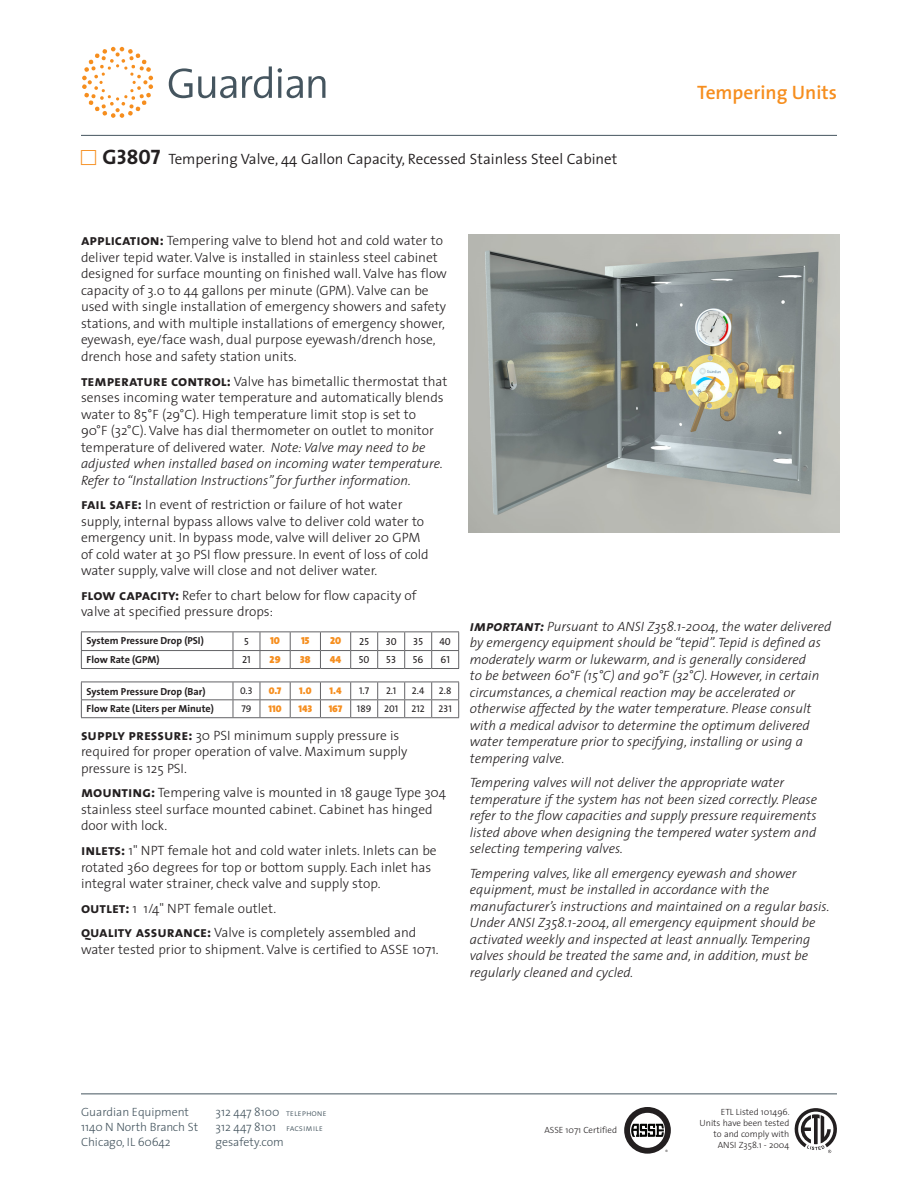
<style>
.page{position:relative;width:918px;height:1188px;background:#fff}
.page>*{position:absolute;margin:0;border:0;box-sizing:border-box;transform-origin:0 0}
.Head-Category{font:600 19.5px "The Sans";color:#f68e1e}
.Description{font:300 15px "The Sans";color:#231f20}
.Body{font:300 13.5px/16.5px "The Sans";color:#231f20}
.Body-2{font:italic 300 13.5px/16.5px "The Sans";color:#231f20}
.t1{font:300 12px "The Sans";color:#45555f}
.t2{font:700 10.2px "The Sans";color:#231f20}
.t3{font:10.2px "The Sans Caps";color:#231f20}
.t4{font:10.2px "The Sans Black Caps";color:#f68e1e}
.t5{font:9.75px "The Sans Caps";color:#231f20}
.t6{font:9.75px "The Sans Black Caps";color:#f68e1e}
.t7{font:300 9px/10.8px "The Sans";color:#231f20;text-align:right}
.t8{font:3.15px "Arial";color:#231f20}
.s1{font-family:"The Sans Bold Caps";font-weight:400;font-size:21px}
.s2{font-family:"The Sans Bold Caps";font-weight:400;font-size:15px}
.s3{font-style:italic}
.s4{font-family:"The Sans Light Caps";font-weight:400;font-size:9px}
</style>
<div class="page">
<hr style="left:81px;top:1094px;width:756px;height:1px;background:#45555f">
<svg style="left:795px;top:1108px;width:42px;height:45px"></svg>
<svg style="left:242px;top:66px;width:30px;height:32px"></svg>
<svg style="left:278px;top:68px;width:25px;height:30px"></svg>
<svg style="left:309px;top:76px;width:16px;height:22px"></svg>
<svg style="left:169px;top:68px;width:67px;height:30px"></svg>
<svg style="left:82px;top:47px;width:71px;height:71px"></svg>
<hr style="left:81px;top:135px;width:756px;height:1px;background:#45555f">
<div style="left:624px;top:1107px;width:47px;height:47px;background:#231f20;border-radius:50%"></div>
<div style="left:630px;top:1113px;width:35px;height:35px;background:#fff;border-radius:50%"></div>
<svg style="left:631px;top:1124px;width:33px;height:13px"></svg>
<img style="left:468px;top:235px;width:372px;height:297px">
<hr style="left:81px;top:632px;width:152px;height:1px;background:#636366">
<hr style="left:260px;top:632px;width:30px;height:1px;background:#636366">
<hr style="left:290px;top:632px;width:30px;height:1px;background:#636366">
<hr style="left:320px;top:632px;width:31px;height:1px;background:#636366">
<hr style="left:81px;top:650px;width:152px;height:1px;background:#636366">
<svg style="left:81px;top:632px;width:1px;height:36px"></svg>
<hr style="left:260px;top:650px;width:30px;height:1px;background:#636366">
<hr style="left:290px;top:650px;width:30px;height:1px;background:#636366">
<svg style="left:290px;top:632px;width:1px;height:36px"></svg>
<hr style="left:320px;top:650px;width:31px;height:1px;background:#636366">
<svg style="left:320px;top:632px;width:1px;height:36px"></svg>
<hr style="left:81px;top:668px;width:152px;height:1px;background:#636366">
<svg style="left:233px;top:632px;width:28px;height:37px"></svg>
<hr style="left:260px;top:668px;width:30px;height:1px;background:#636366">
<hr style="left:290px;top:668px;width:30px;height:1px;background:#636366">
<hr style="left:320px;top:668px;width:31px;height:1px;background:#636366">
<svg style="left:350px;top:632px;width:109px;height:37px"></svg>
<hr style="left:81px;top:682px;width:152px;height:1px;background:#636366">
<hr style="left:260px;top:682px;width:30px;height:1px;background:#636366">
<hr style="left:290px;top:682px;width:30px;height:1px;background:#636366">
<hr style="left:320px;top:682px;width:31px;height:1px;background:#636366">
<hr style="left:81px;top:699px;width:152px;height:1px;background:#636366">
<svg style="left:81px;top:682px;width:1px;height:35px"></svg>
<hr style="left:260px;top:699px;width:30px;height:1px;background:#636366">
<hr style="left:290px;top:699px;width:30px;height:1px;background:#636366">
<svg style="left:290px;top:682px;width:1px;height:35px"></svg>
<hr style="left:320px;top:699px;width:31px;height:1px;background:#636366">
<svg style="left:320px;top:682px;width:1px;height:35px"></svg>
<hr style="left:81px;top:717px;width:152px;height:1px;background:#636366">
<svg style="left:233px;top:682px;width:28px;height:36px"></svg>
<hr style="left:260px;top:717px;width:30px;height:1px;background:#636366">
<hr style="left:290px;top:717px;width:30px;height:1px;background:#636366">
<hr style="left:320px;top:717px;width:31px;height:1px;background:#636366">
<svg style="left:350px;top:682px;width:109px;height:36px"></svg>
<p class="Description" style="left:103px;top:146px;width:516px"><span class="s1">G3807</span> Tempering Valve, 44 Gallon Capacity, Recessed Stainless Steel Cabinet</p>
<p class="Head-Category" style="left:697px;top:76px;width:141px">Tempering Units</p>
<p class="Body" style="left:81px;top:232px;width:367px"><span class="s2">application:</span> Tempering valve to blend hot and cold water to deliver tepid water. Valve is installed in stainless steel cabinet designed for surface mounting on finished wall. Valve has flow capacity of 3.0 to 44 gallons per minute (GPM). Valve can be used with single installation of emergency showers and safety stations, and with multiple installations of emergency shower, eyewash, eye/face wash, dual purpose eyewash/drench hose, drench hose and safety station units.</p>
<p class="Body" style="left:81px;top:372px;width:368px"><span class="s2">temperature control:</span> Valve has bimetallic thermostat that senses incoming water temperature and automatically blends water to 85°F (29°C). High temperature limit stop is set to<br>90°F (32°C). Valve has dial thermometer on outlet to monitor temperature of delivered water. <span class="s3">Note: Valve may need to be adjusted when installed based on incoming water temperature.<br>Refer to “Installation Instructions” for further information.</span></p>
<p class="Body" style="left:81px;top:496px;width:349px"><span class="s2">fail safe:</span> In event of restriction or failure of hot water supply, internal bypass allows valve to deliver cold water to emergency unit. In bypass mode, valve will deliver 20 GPM of cold water at 30 PSI flow pressure. In event of loss of cold water supply, valve will close and not deliver water.</p>
<p class="Body" style="left:81px;top:587px;width:337px"><span class="s2">flow capacity:</span> Refer to chart below for flow capacity of valve at specified pressure drops:</p>
<p class="t2" style="left:87px;top:633px;width:119px">System Pressure Drop (PSI)</p>
<p class="t3" style="left:244px;top:633px;width:6px">5</p>
<p class="t4" style="left:270px;top:632px;width:11px">10</p>
<p class="t4" style="left:301px;top:632px;width:10px">15</p>
<p class="t4" style="left:330px;top:632px;width:13px">20</p>
<p class="t3" style="left:359px;top:633px;width:11px">25</p>
<p class="t3" style="left:386px;top:633px;width:13px">30</p>
<p class="t3" style="left:413px;top:633px;width:11px">35</p>
<p class="t3" style="left:439px;top:633px;width:13px">40</p>
<p class="t2" style="left:87px;top:651px;width:74px">Flow Rate (GPM)</p>
<p class="t3" style="left:242px;top:651px;width:10px">21</p>
<p class="t4" style="left:270px;top:651px;width:12px">29</p>
<p class="t4" style="left:300px;top:651px;width:12px">38</p>
<p class="t4" style="left:330px;top:651px;width:13px">44</p>
<p class="t3" style="left:359px;top:651px;width:12px">50</p>
<p class="t3" style="left:386px;top:651px;width:11px">53</p>
<p class="t3" style="left:413px;top:651px;width:12px">56</p>
<p class="t3" style="left:440px;top:651px;width:11px">61</p>
<p class="t2" style="left:87px;top:683px;width:120px">System Pressure Drop (Bar)</p>
<p class="t5" style="left:240px;top:683px;width:14px">0.3</p>
<p class="t6" style="left:269px;top:683px;width:14px">0.7</p>
<p class="t6" style="left:299px;top:683px;width:14px">1.0</p>
<p class="t6" style="left:330px;top:683px;width:14px">1.4</p>
<p class="t5" style="left:359px;top:683px;width:12px">1.7</p>
<p class="t5" style="left:386px;top:683px;width:12px">2.1</p>
<p class="t5" style="left:412px;top:683px;width:14px">2.4</p>
<p class="t5" style="left:439px;top:683px;width:14px">2.8</p>
<p class="t2" style="left:87px;top:700px;width:129px">Flow Rate (Liters per Minute)</p>
<p class="t5" style="left:241px;top:701px;width:12px">79</p>
<p class="t6" style="left:269px;top:701px;width:14px">110</p>
<p class="t6" style="left:299px;top:701px;width:15px">143</p>
<p class="t6" style="left:329px;top:701px;width:15px">167</p>
<p class="t5" style="left:357px;top:701px;width:16px">189</p>
<p class="t5" style="left:384px;top:701px;width:16px">201</p>
<p class="t5" style="left:412px;top:701px;width:15px">212</p>
<p class="t5" style="left:439px;top:701px;width:15px">231</p>
<p class="Body" style="left:81px;top:727px;width:328px"><span class="s2">supply pressure:</span> 30 PSI minimum supply pressure is required for proper operation of valve. Maximum supply pressure is 125 PSI.</p>
<p class="Body" style="left:81px;top:784px;width:367px"><span class="s2">mounting:</span> Tempering valve is mounted in 18 gauge Type 304 stainless steel surface mounted cabinet. Cabinet has hinged door with lock.</p>
<p class="Body" style="left:81px;top:842px;width:357px"><span class="s2">inlets:</span> 1" NPT female hot and cold water inlets. Inlets can be rotated 360 degrees for top or bottom supply. Each inlet has integral water strainer, check valve and supply stop.</p>
<p class="Body" style="left:81px;top:899px;width:197px"><span class="s2">outlet:</span> 1 1/4" NPT female outlet.</p>
<p class="Body" style="left:81px;top:924px;width:359px"><span class="s2">quality assurance:</span> Valve is completely assembled and water tested prior to shipment. Valve is certified to ASSE 1071.</p>
<p class="Body-2" style="left:470px;top:617px;width:363px"><span class="s2">important:</span> Pursuant to ANSI Z358.1-2004, the water delivered by emergency equipment should be “tepid”. Tepid is defined as moderately warm or lukewarm, and is generally considered<br>to be between 60°F (15°C) and 90°F (32°C). However, in certain circumstances, a chemical reaction may be accelerated or otherwise affected by the water temperature. Please consult with a medical advisor to determine the optimum delivered water temperature prior to specifying, installing or using a tempering valve.</p>
<p class="Body-2" style="left:470px;top:774px;width:349px">Tempering valves will not deliver the appropriate water temperature if the system has not been sized correctly. Please refer to the flow capacities and supply pressure requirements listed above when designing the tempered water system and selecting tempering valves.</p>
<p class="Body-2" style="left:470px;top:865px;width:361px">Tempering valves, like all emergency eyewash and shower equipment, must be installed in accordance with the manufacturer’s instructions and maintained on a regular basis.<br>Under ANSI Z358.1-2004, all emergency equipment should be activated weekly and inspected at least annually. Tempering valves should be treated the same and, in addition, must be regularly cleaned and cycled.</p>
<p class="t1" style="left:81px;top:1102px;width:110px">Guardian Equipment</p>
<p class="t1" style="left:81px;top:1117px;width:119px">1140 N North Branch St</p>
<p class="t1" style="left:81px;top:1132px;width:91px">Chicago, IL 60642</p>
<p class="t1" style="left:216px;top:1102px;width:112px">312 447 8100 <span class="s4">telephone</span></p>
<p class="t1" style="left:216px;top:1117px;width:109px">312 447 8101 <span class="s4">facsimile</span></p>
<p class="t1" style="left:216px;top:1132px;width:70px">gesafety.com</p>
<p class="t7" style="left:544px;top:1125px;width:74px">ASSE 1071 Certified</p>
<p class="t8" style="left:666px;top:1149px;width:4px">®</p>
<p class="t7" style="left:721px;top:1107px;width:70px">ETL Listed 101496.</p>
<p class="t7" style="left:699px;top:1118px;width:91px">Units have been tested to and comply with<br>ANSI Z358.1 - 2004</p>
</div>
